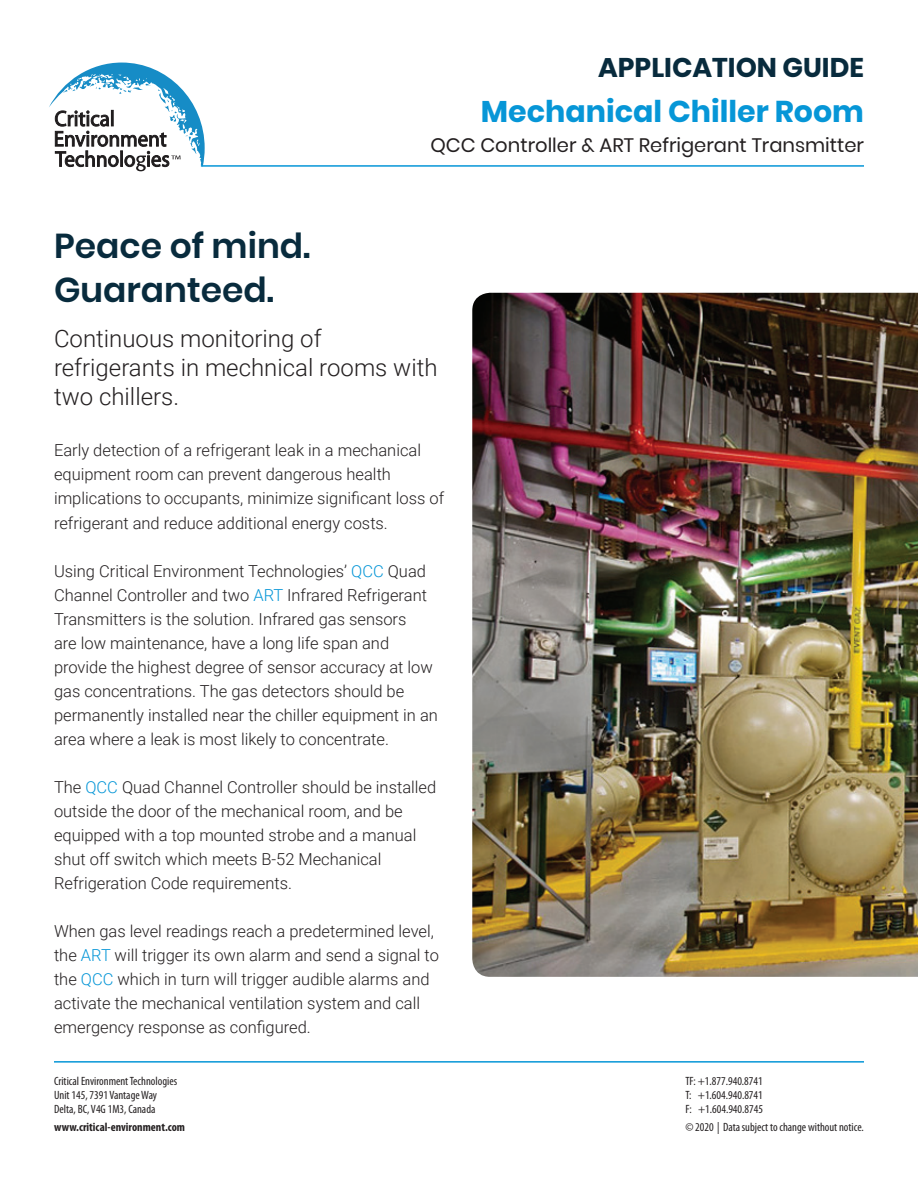
<style>
.page{position:relative;width:918px;height:1188px;background:#fff}
.page>*{position:absolute;margin:0;border:0;box-sizing:border-box;transform-origin:0 0}
.t1{font:600 34.5px/43.2px "Poppins";color:#082b3d}
.t2{font:700 30px "Poppins";color:#0696d7}
.t3{font:700 27px "Poppins";color:#082b3d}
.t4{font:300 24px/28.8px "Roboto";color:#231f20}
.t5{font:19.5px "Poppins";color:#231f20}
.t6{font:300 16.5px/24px "Roboto";color:#231f20}
.t7{font:condensed 12px/14.4px "Myriad Pro";color:#231f20}
.t8{font:700 condensed 12px "Myriad Pro";color:#231f20}
.s1{color:#0696d7}
</style>
<div class="page">
<hr style="left:54px;top:1061px;width:810px;height:2px;background:#0696d7">
<svg style="left:49px;top:63px;width:156px;height:108px"></svg>
<hr style="left:201px;top:165px;width:663px;height:2px;background:#0696d7">
<img style="left:472px;top:293px;width:446px;height:684px">
<h3 class="t3" style="left:598px;top:52px;width:267px">APPLICATION GUIDE</h3>
<h2 class="t2" style="left:481px;top:95px;width:385px">Mechanical Chiller Room</h2>
<p class="t5" style="left:430px;top:134px;width:435px">QCC Controller &amp; ART Refrigerant Transmitter</p>
<h1 class="t1" style="left:54px;top:225px;width:258px">Peace of mind.<br>Guaranteed.</h1>
<h3 class="t4" style="left:54px;top:323px;width:385px">Continuous monitoring of refrigerants in mechnical rooms with two chillers.</h3>
<p class="t6" style="left:54px;top:438px;width:392px">Early detection of a refrigerant leak in a mechanical equipment room can prevent dangerous health implications to occupants, minimize significant loss of refrigerant and reduce additional energy costs.</p>
<p class="t6" style="left:54px;top:558px;width:385px">Using Critical Environment Technologies’ <span class="s1">QCC</span> Quad Channel Controller and two <span class="s1">ART</span> Infrared Refrigerant Transmitters is the solution. Infrared gas sensors<br>are low maintenance, have a long life span and provide the highest degree of sensor accuracy at low gas concentrations. The gas detectors should be permanently installed near the chiller equipment in an area where a leak is most likely to concentrate.</p>
<p class="t6" style="left:54px;top:774px;width:384px">The <span class="s1">QCC</span> Quad Channel Controller should be installed outside the door of the mechanical room, and be equipped with a top mounted strobe and a manual shut off switch which meets B-52 Mechanical Refrigeration Code requirements.</p>
<p class="t6" style="left:54px;top:918px;width:386px">When gas level readings reach a predetermined level, the <span class="s1">ART</span> will trigger its own alarm and send a signal to the <span class="s1">QCC</span> which in turn will trigger audible alarms and activate the mechanical ventilation system and call emergency response as configured.</p>
<p class="t7" style="left:54px;top:1073px;width:125px">Critical Environment Technologies<br>Unit 145, 7391 Vantage Way<br>Delta, BC, V4G 1M3, Canada</p>
<p class="t8" style="left:54px;top:1119px;width:133px">www.critical-environment.com</p>
<p class="t7" style="left:685px;top:1073px;width:79px;text-align:justify">TF: +1.877.940.8741<br>T: +1.604.940.8741<br>F: +1.604.940.8745</p>
<p class="t7" style="left:685px;top:1119px;width:180px">© 2020 | Data subject to change without notice.</p>
</div>
